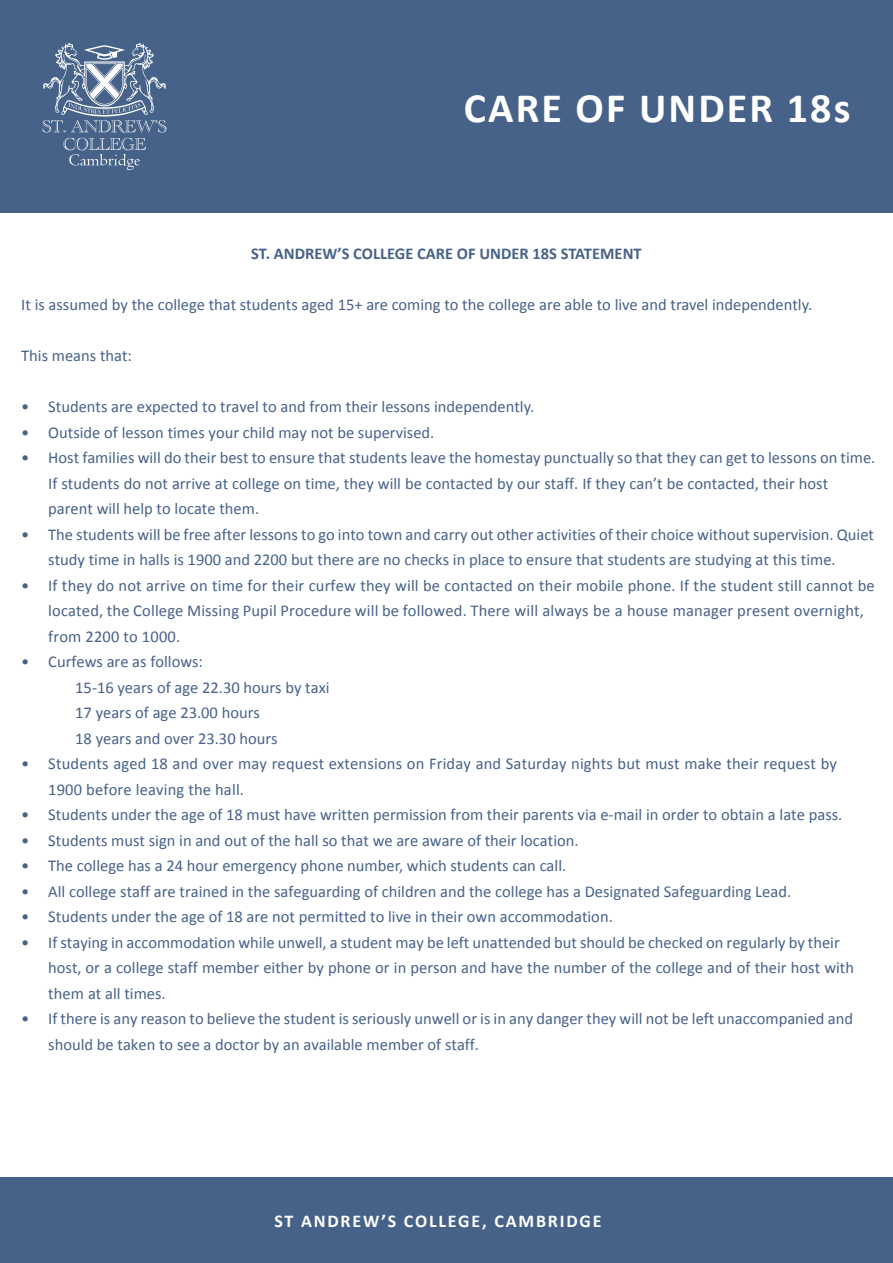
<style>
.page{position:relative;width:893px;height:1263px;background:#fff}
.page>*{position:absolute;margin:0;border:0;box-sizing:border-box;transform-origin:0 0}
.t1{font:700 42px "Calibri";letter-spacing:.05em;color:#fff}
.t2{font:700 18px "Calibri";letter-spacing:.1em;color:#fff}
.t3{font:16.5px/25.5px "Calibri";color:#476289}
.t4{font:700 16.5px "Calibri";color:#476289}
</style>
<div class="page">
<div style="left:0;top:0;width:893px;height:213px;background:#476289"></div>
<svg style="left:43px;top:43px;width:123px;height:127px"></svg>
<div style="left:0;top:1178px;width:893px;height:85px;background:#476289"></div>
<p class="t1" style="left:464px;top:78px;width:388px">CARE OF UNDER 18s</p>
<p class="t4" style="left:251px;top:242px;width:392px">ST. ANDREW’S COLLEGE CARE OF UNDER 18S STATEMENT</p>
<p class="t3" style="left:21px;top:291px;width:792px">It is assumed by the college that students aged 15+ are coming to the college are able to live and travel independently.</p>
<p class="t3" style="left:21px;top:342px;width:112px">This means that:</p>
<p class="t3" style="left:21px;top:393px;width:515px">• Students are expected to travel to and from their lessons independently.</p>
<p class="t3" style="left:21px;top:419px;width:415px">• Outside of lesson times your child may not be supervised.</p>
<p class="t3" style="left:48px;top:444px;width:829px;text-indent:-27px">• Host families will do their best to ensure that students leave the homestay punctually so that they can get to lessons on time.<br>If students do not arrive at college on time, they will be contacted by our staff. If they can’t be contacted, their host parent will help to locate them.</p>
<p class="t3" style="left:48px;top:521px;width:827px;text-indent:-27px">• The students will be free after lessons to go into town and carry out other activities of their choice without supervision. Quiet study time in halls is 1900 and 2200 but there are no checks in place to ensure that students are studying at this time.</p>
<p class="t3" style="left:48px;top:572px;width:828px;text-indent:-27px">• If they do not arrive on time for their curfew they will be contacted on their mobile phone. If the student still cannot be located, the College Missing Pupil Procedure will be followed. There will always be a house manager present overnight, from 2200 to 1000.</p>
<p class="t3" style="left:75px;top:648px;width:256px;text-indent:-54px">• Curfews are as follows:<br>15-16 years of age 22.30 hours by taxi<br>17 years of age 23.00 hours<br>18 years and over 23.30 hours</p>
<p class="t3" style="left:48px;top:750px;width:790px;text-indent:-27px">• Students aged 18 and over may request extensions on Friday and Saturday nights but must make their request by<br>1900 before leaving the hall.</p>
<p class="t3" style="left:21px;top:801px;width:823px">• Students under the age of 18 must have written permission from their parents via e-mail in order to obtain a late pass.</p>
<p class="t3" style="left:21px;top:827px;width:559px">• Students must sign in and out of the hall so that we are aware of their location.</p>
<p class="t3" style="left:21px;top:852px;width:546px">• The college has a 24 hour emergency phone number, which students can call.</p>
<p class="t3" style="left:21px;top:878px;width:771px">• All college staff are trained in the safeguarding of children and the college has a Designated Safeguarding Lead.</p>
<p class="t3" style="left:21px;top:903px;width:593px">• Students under the age of 18 are not permitted to live in their own accommodation.</p>
<p class="t3" style="left:48px;top:929px;width:807px;text-indent:-27px">• If staying in accommodation while unwell, a student may be left unattended but should be checked on regularly by their host, or a college staff member either by phone or in person and have the number of the college and of their host with them at all times.</p>
<p class="t3" style="left:48px;top:1005px;width:806px;text-indent:-27px">• If there is any reason to believe the student is seriously unwell or is in any danger they will not be left unaccompanied and should be taken to see a doctor by an available member of staff.</p>
<p class="t2" style="left:274px;top:1208px;width:329px">ST ANDREW’S COLLEGE, CAMBRIDGE</p>
</div>
